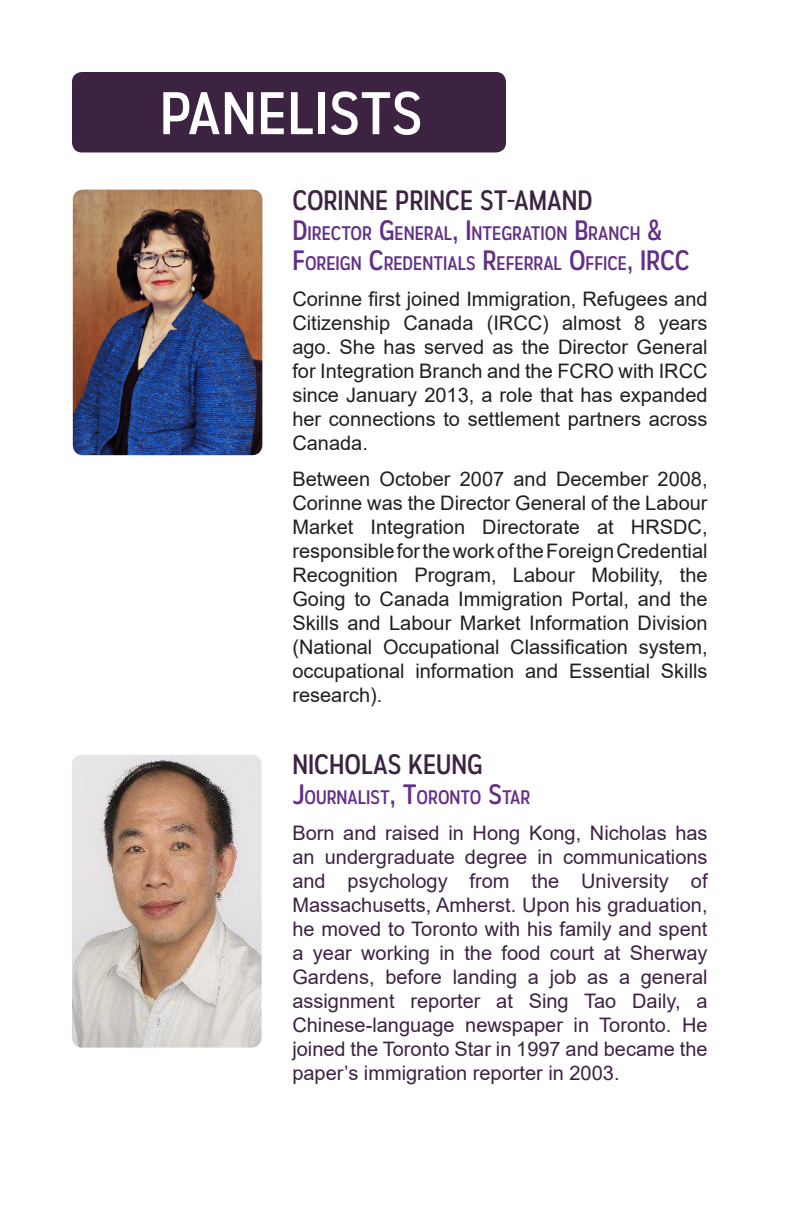
<style>
.page{position:relative;width:792px;height:1224px;background:#fff}
.page>*{position:absolute;margin:0;border:0;box-sizing:border-box;transform-origin:0 0}
.t1{font:60px "Autoradiographic Rg";letter-spacing:.01em;color:#fff;scale:1.05 1}
.t2{font:28px "Autoradiographic Rg";color:#3c2342}
.t3{font:20px/24px "Arial";color:#231f20;text-align:justify}
.t4{font:20px/24px "Arial";color:#3c2342;text-align:justify}
.t5{font:19.6px/30px "Autoradiographic Rg";color:#622f88}
.s1{font-size:28px}
</style>
<div class="page">
<div style="left:72px;top:72px;width:434px;height:80px;background:#3c2342;border-radius:10px"></div>
<img style="left:72px;top:755px;width:190px;height:293px">
<img style="left:73px;top:190px;width:189px;height:265px">
<p class="t1" style="left:160px;top:78px;width:251px">PANELISTS</p>
<p class="t2" style="left:292px;top:184px;width:302px">CORINNE PRINCE ST-AMAND</p>
<p class="t5" style="left:292px;top:219px;width:383px"><span class="s1">D</span>IRECTOR <span class="s1">G</span>ENERAL<span class="s1">, I</span> NTEGRATION <span class="s1">B</span>RANCH <span class="s1">&amp;<br>F</span>OREIGN <span class="s1">C</span>REDENTIALS <span class="s1">R</span>EFERRAL <span class="s1">O</span>FFICE<span class="s1">, IRCC</span></p>
<p class="t3" style="left:292px;top:287px;width:417px">Corinne first joined Immigration, Refugees and Citizenship Canada (IRCC) almost 8 years ago. She has served as the Director General for Integration Branch and the FCRO with IRCC since January 2013, a role that has expanded her connections to settlement partners across Canada.</p>
<p class="t3" style="left:292px;top:467px;width:417px">Between October 2007 and December 2008, Corinne was the Director General of the Labour Market Integration Directorate at HRSDC, responsible for the work of the Foreign Credential Recognition Program, Labour Mobility, the Going to Canada Immigration Portal, and the Skills and Labour Market Information Division (National Occupational Classification system, occupational information and Essential Skills research).</p>
<p class="t2" style="left:292px;top:748px;width:192px">NICHOLAS KEUNG</p>
<p class="t5" style="left:292px;top:783px;width:238px"><span class="s1">J</span>OURNALIST<span class="s1">, T</span>ORONTO <span class="s1">S</span>TAR</p>
<p class="t4" style="left:292px;top:821px;width:417px">Born and raised in Hong Kong, Nicholas has an undergraduate degree in communications and psychology from the University of Massachusetts, Amherst. Upon his graduation, he moved to Toronto with his family and spent a year working in the food court at Sherway Gardens, before landing a job as a general assignment reporter at Sing Tao Daily, a Chinese-language newspaper in Toronto. He joined the Toronto Star in 1997 and became the paper’s immigration reporter in 2003.</p>
</div>
